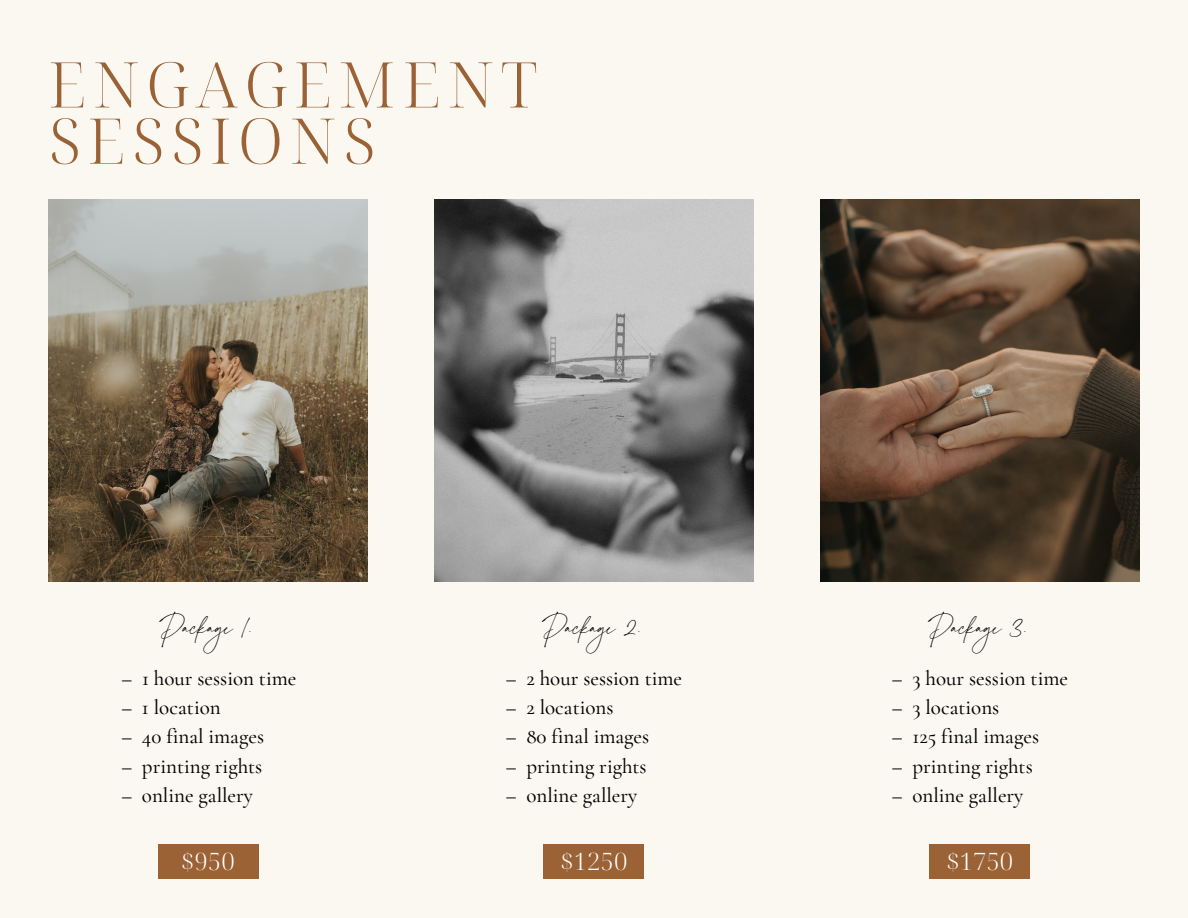
<style>
.page{position:relative;width:1188px;height:918px;background:#faf8f1}
.page>*{position:absolute;margin:0;border:0;box-sizing:border-box;transform-origin:0 0}
.t1{font:300 63px "Noto Serif Display";letter-spacing:.1em;color:#9b6236}
.t2{font:36px "La Luxes Script";color:#000}
.t3{font:300 24px "Noto Serif Display";color:#fff}
.t4{font:500 21px "Cormorant Garamond";color:#000}
</style>
<div class="page">
<img style="left:48px;top:199px;width:320px;height:383px">
<img style="left:820px;top:199px;width:320px;height:383px">
<img style="left:434px;top:199px;width:320px;height:383px">
<div style="left:158px;top:844px;width:100px;height:34px;background:#9b6236"></div>
<div style="left:544px;top:844px;width:100px;height:34px;background:#9b6236"></div>
<div style="left:930px;top:844px;width:100px;height:34px;background:#9b6236"></div>
<p class="t1" style="left:48px;top:40px;width:491px">ENGAGEMENT</p>
<p class="t1" style="left:48px;top:96px;width:329px">SESSIONS</p>
<p class="t2" style="left:159px;top:607px;width:96px">Package 1.</p>
<p class="t2" style="left:542px;top:607px;width:103px">Package 2.</p>
<p class="t2" style="left:928px;top:607px;width:103px">Package 3.</p>
<p class="t4" style="left:506px;top:666px;width:178px">– 2 hour session time</p>
<p class="t4" style="left:506px;top:695px;width:109px">– 2 locations</p>
<p class="t4" style="left:506px;top:724px;width:145px">– 80 final images</p>
<p class="t4" style="left:506px;top:753px;width:143px">– printing rights</p>
<p class="t4" style="left:506px;top:783px;width:133px">– online gallery</p>
<p class="t4" style="left:121px;top:666px;width:177px">– 1 hour session time</p>
<p class="t4" style="left:121px;top:695px;width:101px">– 1 location</p>
<p class="t4" style="left:121px;top:724px;width:144px">– 40 final images</p>
<p class="t4" style="left:121px;top:753px;width:143px">– printing rights</p>
<p class="t4" style="left:121px;top:783px;width:133px">– online gallery</p>
<p class="t4" style="left:892px;top:666px;width:178px">– 3 hour session time</p>
<p class="t4" style="left:892px;top:695px;width:109px">– 3 locations</p>
<p class="t4" style="left:892px;top:724px;width:149px">– 125 final images</p>
<p class="t4" style="left:892px;top:753px;width:143px">– printing rights</p>
<p class="t4" style="left:892px;top:783px;width:133px">– online gallery</p>
<p class="t3" style="left:181px;top:844px;width:55px">$950</p>
<p class="t3" style="left:561px;top:844px;width:68px">$1250</p>
<p class="t3" style="left:946px;top:844px;width:68px">$1750</p>
</div>
